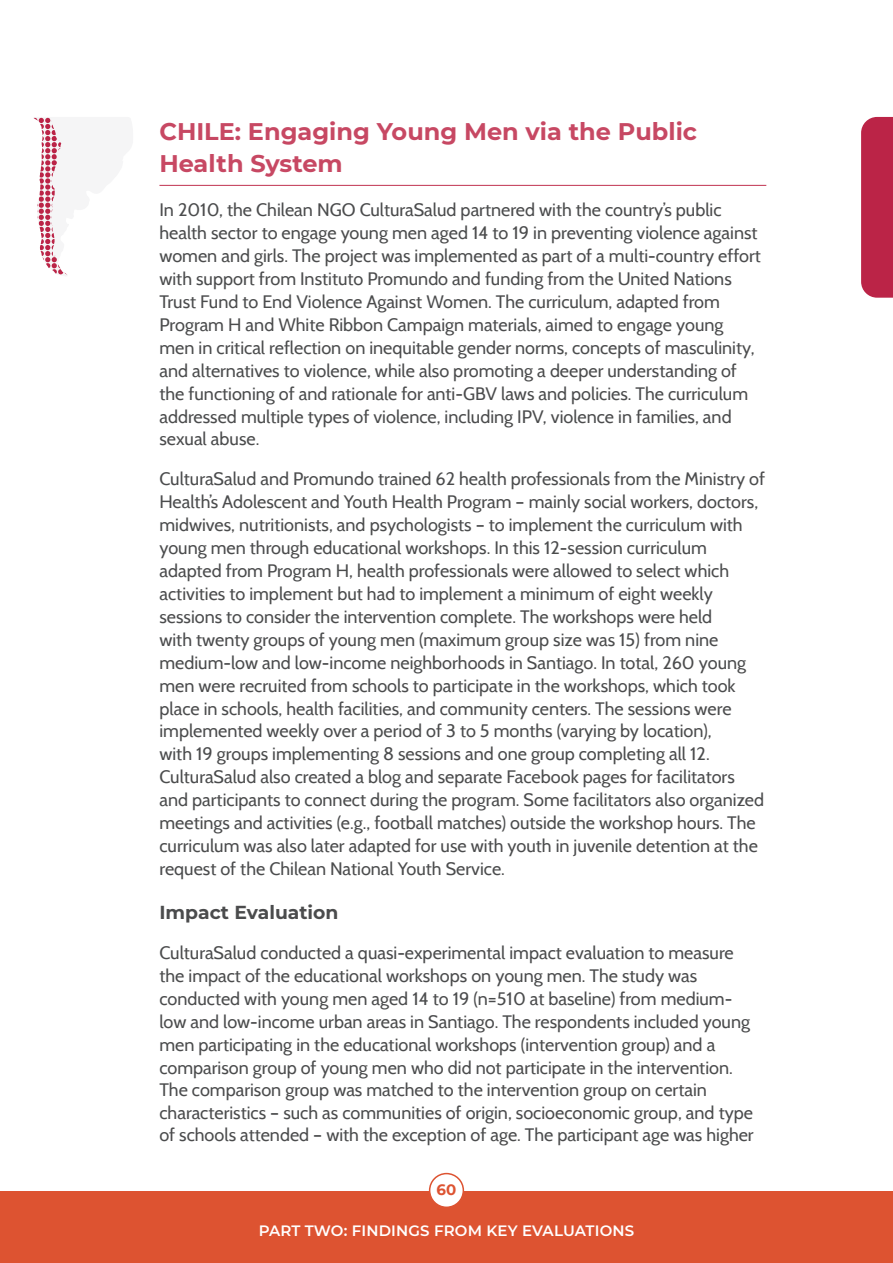
<style>
.page{position:relative;width:893px;height:1263px;background:#fff}
.page>*{position:absolute;margin:0;border:0;box-sizing:border-box;transform-origin:0 0}
.t1{font:700 24px/32px "Montserrat";color:#c74863}
.t2{font:700 18.75px "Montserrat";color:#4b4c4d}
.t3{font:18px/23px "Cabin";color:#4b4c4d}
.t4{font:600 15px "Montserrat";letter-spacing:.01em;color:#fff}
.t5{font:700 15px "Montserrat";color:#dd5331}
</style>
<div class="page">
<div style="left:0;top:1190px;width:893px;height:73px;background:#dd5331"></div>
<div style="left:430px;top:1173px;width:33px;height:34px;background:#fff;border-radius:50%"></div>
<div style="left:429px;top:1173px;width:35px;height:35px;border:2px solid #dd5331;border-radius:50%"></div>
<hr style="left:159px;top:185px;width:607px;height:1px;background:#c74863">
<div style="left:861px;top:117px;width:32px;height:181px;background:#bb2447"></div>
<svg style="left:33px;top:117px;width:34px;height:158px"></svg>
<h1 class="t1" style="left:159px;top:114px;width:539px">CHILE: Engaging Young Men via the Public<br>Health System</h1>
<p class="t3" style="left:159px;top:198px;width:603px">In 2010, the Chilean NGO CulturaSalud partnered with the country’s public health sector to engage young men aged 14 to 19 in preventing violence against women and girls. The project was implemented as part of a multi-country effort with support from Instituto Promundo and funding from the United Nations Trust Fund to End Violence Against Women. The curriculum, adapted from Program H and White Ribbon Campaign materials, aimed to engage young men in critical reflection on inequitable gender norms, concepts of masculinity, and alternatives to violence, while also promoting a deeper understanding of the functioning of and rationale for anti-GBV laws and policies. The curriculum addressed multiple types of violence, including IPV, violence in families, and sexual abuse.</p>
<p class="t3" style="left:159px;top:467px;width:607px">CulturaSalud and Promundo trained 62 health professionals from the Ministry of Health’s Adolescent and Youth Health Program – mainly social workers, doctors, midwives, nutritionists, and psychologists – to implement the curriculum with young men through educational workshops. In this 12-session curriculum adapted from Program H, health professionals were allowed to select which activities to implement but had to implement a minimum of eight weekly sessions to consider the intervention complete. The workshops were held<br>with twenty groups of young men (maximum group size was 15) from nine medium-low and low-income neighborhoods in Santiago. In total, 260 young men were recruited from schools to participate in the workshops, which took place in schools, health facilities, and community centers. The sessions were implemented weekly over a period of 3 to 5 months (varying by location),<br>with 19 groups implementing 8 sessions and one group completing all 12.<br>CulturaSalud also created a blog and separate Facebook pages for facilitators and participants to connect during the program. Some facilitators also organized meetings and activities (e.g., football matches) outside the workshop hours. The curriculum was also later adapted for use with youth in juvenile detention at the request of the Chilean National Youth Service.</p>
<p class="t2" style="left:159px;top:899px;width:181px">Impact Evaluation</p>
<p class="t3" style="left:159px;top:941px;width:596px">CulturaSalud conducted a quasi-experimental impact evaluation to measure the impact of the educational workshops on young men. The study was conducted with young men aged 14 to 19 (n=510 at baseline) from medium&shy;low and low-income urban areas in Santiago. The respondents included young men participating in the educational workshops (intervention group) and a comparison group of young men who did not participate in the intervention.<br>The comparison group was matched to the intervention group on certain characteristics – such as communities of origin, socioeconomic group, and type of schools attended – with the exception of age. The participant age was higher</p>
<p class="t5" style="left:437px;top:1179px;width:21px">60</p>
<p class="t4" style="left:259px;top:1220px;width:377px">PART TWO: FINDINGS FROM KEY EVALUATIONS</p>
</div>
